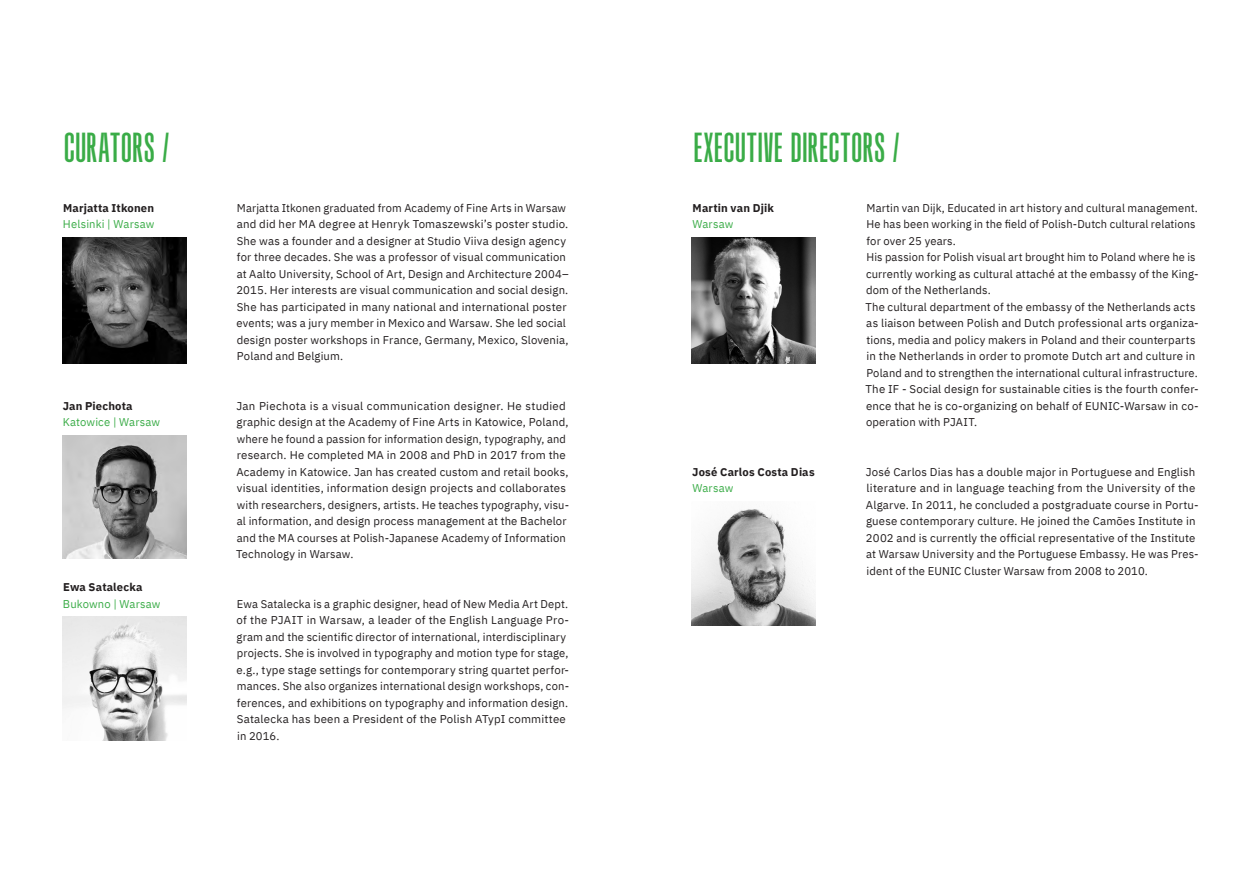
<style>
.page{position:relative;width:1259px;height:893px;background:#fff}
.page>*{position:absolute;margin:0;border:0;box-sizing:border-box;transform-origin:0 0}
.t1{font:900 37.5px "Pionek";color:#3aac47}
.t2{font:11.25px/16.5px "IBM Plex Sans";letter-spacing:.015em;color:#231f20}
.t3{font:700 11.25px "IBM Plex Sans";letter-spacing:.015em;color:#231f20}
.t4{font:11.25px "IBM Plex Sans";letter-spacing:.01em;color:#3aac47}
</style>
<div class="page">
<img style="left:62px;top:237px;width:124px;height:126px">
<img style="left:62px;top:617px;width:124px;height:123px">
<img style="left:62px;top:435px;width:124px;height:124px">
<img style="left:692px;top:237px;width:124px;height:126px">
<img style="left:692px;top:509px;width:124px;height:116px">
<h1 class="t1" style="left:64px;top:124px;width:107px">CURATORS /</h1>
<p class="t3" style="left:63px;top:199px;width:92px">Marjatta Itkonen</p>
<p class="t4" style="left:63px;top:216px;width:93px">Helsinki | Warsaw</p>
<p class="t3" style="left:63px;top:397px;width:71px">Jan Piechota</p>
<p class="t4" style="left:63px;top:414px;width:99px">Katowice | Warsaw</p>
<p class="t3" style="left:63px;top:578px;width:81px">Ewa Satalecka</p>
<p class="t4" style="left:63px;top:595px;width:99px">Bukowno | Warsaw</p>
<p class="t2" style="left:236px;top:199px;width:334px">Marjatta Itkonen graduated from Academy of Fine Arts in Warsaw and did her MA degree at Henryk Tomaszewski’s poster studio.<br>She was a founder and a designer at Studio Viiva design agency for three decades. She was a professor of visual communication at Aalto University, School of Art, Design and Architecture 2004– 2015. Her interests are visual communication and social design.<br>She has participated in many national and international poster events; was a jury member in Mexico and Warsaw. She led social design poster workshops in France, Germany, Mexico, Slovenia, Poland and Belgium.</p>
<p class="t2" style="left:236px;top:397px;width:335px">Jan Piechota is a visual communication designer. He studied graphic design at the Academy of Fine Arts in Katowice, Poland, where he found a passion for information design, typography, and research. He completed MA in 2008 and PhD in 2017 from the Academy in Katowice. Jan has created custom and retail books, visual identities, information design projects and collaborates with researchers, designers, artists. He teaches typography, visu&shy;al information, and design process management at the Bachelor and the MA courses at Polish-Japanese Academy of Information Technology in Warsaw.</p>
<p class="t2" style="left:236px;top:595px;width:334px">Ewa Satalecka is a graphic designer, head of New Media Art Dept. of the PJAIT in Warsaw, a leader of the English Language Pro&shy;gram and the scientific director of international, interdisciplinary projects. She is involved in typography and motion type for stage, e.g., type stage settings for contemporary string quartet perfor&shy;mances. She also organizes international design workshops, con&shy;ferences, and exhibitions on typography and information design.<br>Satalecka has been a President of the Polish ATypI committee in 2016.</p>
<h1 class="t1" style="left:693px;top:124px;width:208px">EXECUTIVE DIRECTORS /</h1>
<p class="t3" style="left:692px;top:199px;width:83px">Martin van Djik</p>
<p class="t4" style="left:692px;top:216px;width:42px">Warsaw</p>
<p class="t3" style="left:692px;top:463px;width:124px">José Carlos Costa Dias</p>
<p class="t4" style="left:692px;top:480px;width:42px">Warsaw</p>
<p class="t2" style="left:865px;top:199px;width:335px">Martin van Dijk, Educated in art history and cultural management.<br>He has been working in the field of Polish-Dutch cultural relations for over 25 years.<br>His passion for Polish visual art brought him to Poland where he is currently working as cultural attaché at the embassy of the King&shy;dom of the Netherlands.<br>The cultural department of the embassy of the Netherlands acts as liaison between Polish and Dutch professional arts organiza&shy;tions, media and policy makers in Poland and their counterparts in the Netherlands in order to promote Dutch art and culture in Poland and to strengthen the international cultural infrastructure.<br>The IF - Social design for sustainable cities is the fourth confer&shy;ence that he is co-organizing on behalf of EUNIC-Warsaw in co&shy;operation with PJAIT.</p>
<p class="t2" style="left:866px;top:463px;width:334px">José Carlos Dias has a double major in Portuguese and English literature and in language teaching from the University of the Algarve. In 2011, he concluded a postgraduate course in Portu&shy;guese contemporary culture. He joined the Camões Institute in 2002 and is currently the official representative of the Institute at Warsaw University and the Portuguese Embassy. He was Pres&shy;ident of the EUNIC Cluster Warsaw from 2008 to 2010.</p>
</div>
